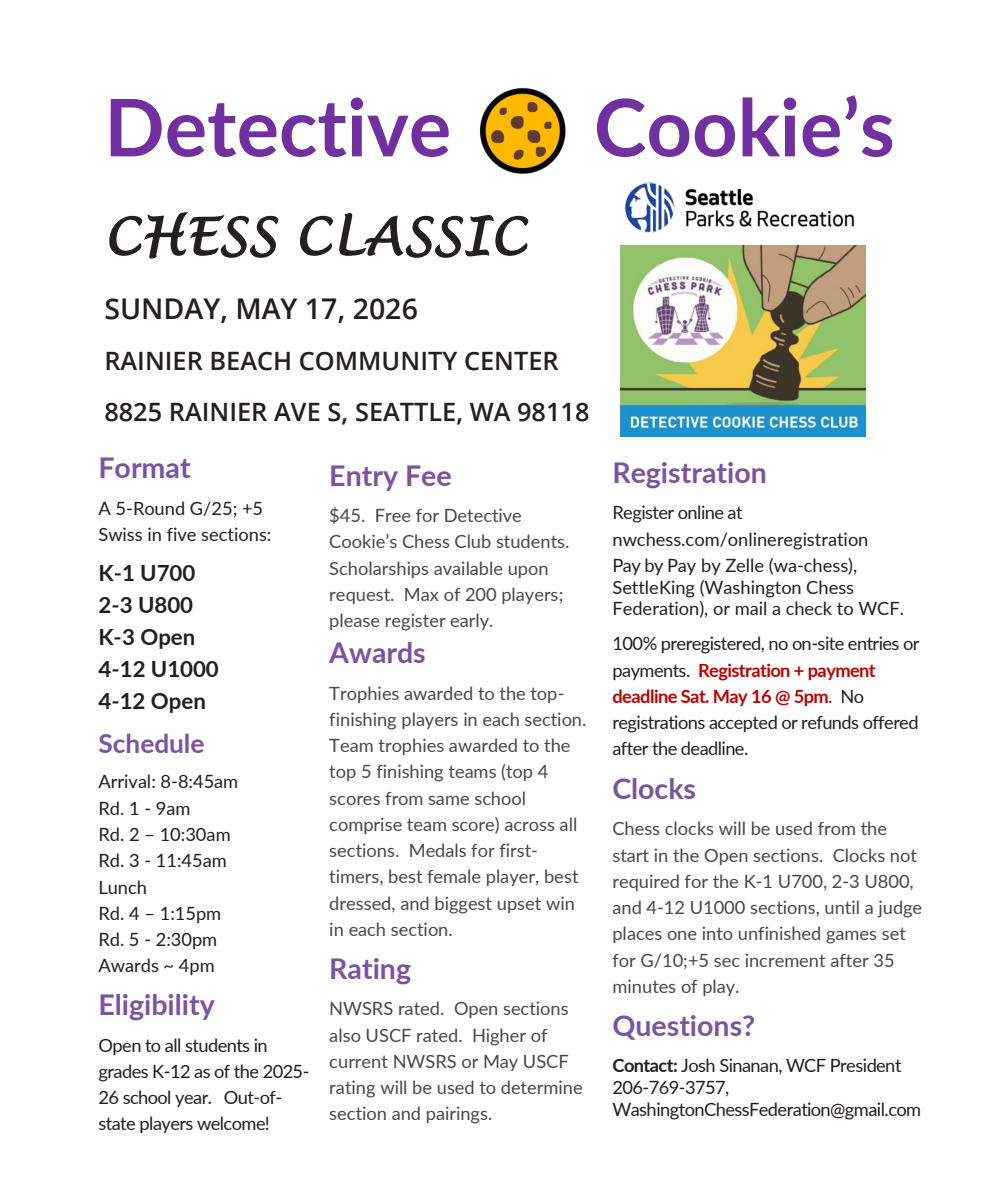
<style>
.page{position:relative;width:1008px;height:1197px;background:#fff}
.page>*{position:absolute;margin:0;border:0;box-sizing:border-box;transform-origin:0 0}
.t1{font:700 79.27px "Lato";color:#7030a0}
.t2{font:italic 50.75px "Lucida Handwriting";letter-spacing:.015em;color:#231f20}
.t3{font:700 28.53px "Lato";color:#7b53a1}
.t4{font:600 28.53px "Open Sans";color:#231f20}
.t5{font:700 26.25px "Lato";color:#7b53a1}
.t6{font:600 25.38px/50.1px "Open Sans";color:#231f20}
.t7{font:700 22.22px/32px "Lato";color:#231f20}
.t8{font:18.2px/26.2px "Lato";color:#474849}
.t9{font:18.2px/26.2px "Lato";letter-spacing:-.025em;color:#231f20}
.t10{font:18.2px/26.2px "Lato";color:#231f20}
.t11{font:18.2px/26.2px "Lato";letter-spacing:-.005em;color:#231f20}
.s1{font-weight:700;color:#c00000}
.s2{color:#c00000}
.s3{font-weight:700}
</style>
<div class="page">
<img style="left:480px;top:87px;width:86px;height:87px">
<img style="left:621px;top:256px;width:245px;height:180px">
<img style="left:620px;top:182px;width:246px;height:74px">
<p class="t1" style="left:104px;top:69px;width:348px">Detective</p>
<p class="t1" style="left:594px;top:69px;width:302px">Cookie’s</p>
<p class="t2" style="left:104px;top:206px;width:424px">CHESS CLASSIC</p>
<p class="t4" style="left:104px;top:289px;width:315px">SUNDAY, MAY 17, 2026</p>
<p class="t6" style="left:104px;top:336px;width:487px">RAINIER BEACH COMMUNITY CENTER<br>8825 RAINIER AVE S, SEATTLE, WA 98118</p>
<p class="t3" style="left:98px;top:447px;width:94px">Format</p>
<p class="t10" style="left:98px;top:494px;width:174px">A 5-Round G/25; +5<br>Swiss in five sections:</p>
<p class="t7" style="left:98px;top:556px;width:122px">K-1 U700<br>2-3 U800<br>K-3 Open<br>4-12 U1000<br>4-12 Open</p>
<p class="t5" style="left:98px;top:724px;width:107px">Schedule</p>
<p class="t10" style="left:98px;top:768px;width:141px">Arrival: 8-8:45am<br>Rd. 1 - 9am<br>Rd. 2 – 10:30am<br>Rd. 3 - 11:45am<br>Lunch<br>Rd. 4 – 1:15pm<br>Rd. 5 - 2:30pm<br>Awards ~ 4pm</p>
<p class="t3" style="left:98px;top:984px;width:118px">Eligibility</p>
<p class="t9" style="left:98px;top:1031px;width:213px">Open to all students in grades K-12 as of the 2025-<br>26 school year. Out-of&shy;state players welcome!</p>
<p class="t3" style="left:329px;top:454px;width:124px">Entry Fee</p>
<p class="t8" style="left:329px;top:502px;width:242px">$45. Free for Detective<br>Cookie’s Chess Club students.<br>Scholarships available upon request. Max of 200 players; please register early.</p>
<p class="t3" style="left:329px;top:632px;width:98px">Awards</p>
<p class="t8" style="left:329px;top:679px;width:259px">Trophies awarded to the top&shy;finishing players in each section.<br>Team trophies awarded to the top 5 finishing teams (top 4 scores from same school comprise team score) across all sections. Medals for first&shy;timers, best female player, best dressed, and biggest upset win in each section.</p>
<p class="t3" style="left:329px;top:948px;width:83px">Rating</p>
<p class="t8" style="left:329px;top:995px;width:255px">NWSRS rated. Open sections also USCF rated. Higher of current NWSRS or May USCF rating will be used to determine section and pairings.</p>
<p class="t3" style="left:612px;top:452px;width:156px">Registration</p>
<p class="t11" style="left:612px;top:499px;width:258px">Register online at nwchess.com/onlineregistration<br>Pay by Pay by Zelle (wa-chess),</p>
<p class="t10" style="left:612px;top:575px;width:293px;line-height:21.9px">SettleKing (Washington Chess<br>Federation), or mail a check to WCF.</p>
<p class="t9" style="left:612px;top:630px;width:309px">100% preregistered, no on-site entries or payments. <span class="s1">Registration + payment deadline Sat. May 16 @ 5pm</span><span class="s2">.</span> No registrations accepted or refunds offered after the deadline.</p>
<p class="t3" style="left:612px;top:768px;width:85px">Clocks</p>
<p class="t8" style="left:612px;top:815px;width:311px">Chess clocks will be used from the start in the Open sections. Clocks not required for the K-1 U700, 2-3 U800, and 4-12 U1000 sections, until a judge places one into unfinished games set for G/10;+5 sec increment after 35 minutes of play.</p>
<p class="t3" style="left:612px;top:1005px;width:145px">Questions?</p>
<p class="t9" style="left:612px;top:1054px;width:310px;line-height:21.9px"><span class="s3">Contact:</span> Josh Sinanan, WCF President<br>206-769-3757,<br>WashingtonChessFederation@gmail.com</p>
</div>
